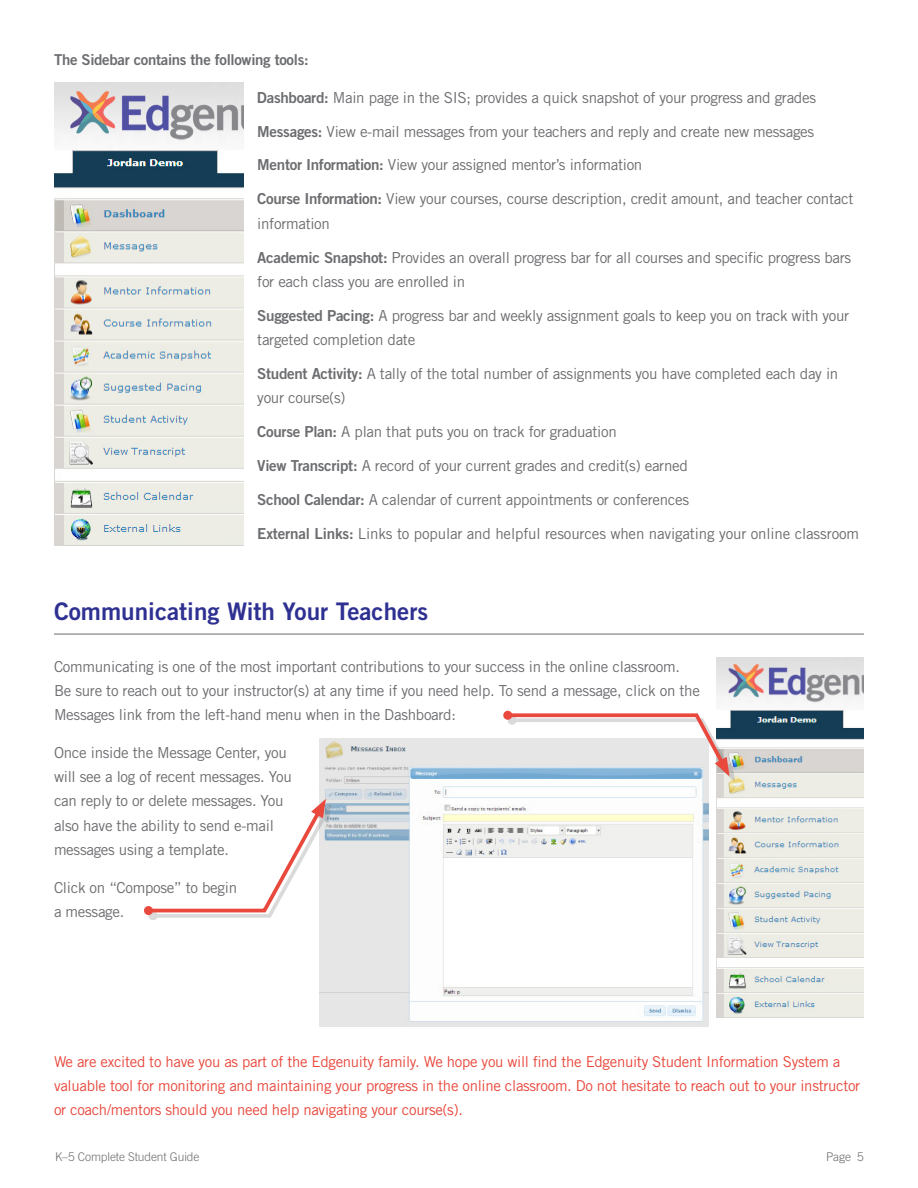
<style>
.page{position:relative;width:918px;height:1188px;background:#fff}
.page>*{position:absolute;margin:0;border:0;box-sizing:border-box;transform-origin:0 0}
.Heading_1{font:24.3px "Trade Gothic LT Std Bd 2";color:#2e3092}
.t1{font:15.15px/24.3px "Trade Gothic LT Std";letter-spacing:-.02em;color:#6c6d70}
.t2{font:15px/24px "Trade Gothic LT Std";letter-spacing:-.02em;color:#e9483c}
.t3{font:15px "Trade Gothic LT Std Bd 2";letter-spacing:-.02em;color:#6c6d70}
.t4{font:300 12px "Trade Gothic LT Std";letter-spacing:-.01em;color:#6c6d70}
.s1{font-family:"Trade Gothic LT Std Bd 2"}
</style>
<div class="page">
<hr style="left:54px;top:634px;width:810px;height:1px;background:#6c6d70">
<img style="left:54px;top:82px;width:190px;height:463px">
<img style="left:319px;top:738px;width:389px;height:288px">
<img style="left:716px;top:657px;width:148px;height:360px">
<div style="left:508px;top:715px;width:226px;height:66px;background:#6c6d70;opacity:.25"></div>
<svg style="left:504px;top:712px;width:226px;height:64px"></svg>
<div style="left:149px;top:803px;width:182px;height:117px;background:#6c6d70;opacity:.25"></div>
<svg style="left:145px;top:799px;width:181px;height:115px"></svg>
<p class="t3" style="left:54px;top:50px;width:256px">The Sidebar contains the following tools:</p>
<p class="t1" style="left:257px;top:85px;width:561px"><span class="s1">Dashboard:</span> Main page in the SIS; provides a quick snapshot of your progress and grades</p>
<p class="t1" style="left:257px;top:119px;width:558px"><span class="s1">Messages:</span> View e-mail messages from your teachers and reply and create new messages</p>
<p class="t1" style="left:257px;top:153px;width:387px"><span class="s1">Mentor Information:</span> View your assigned mentor’s information</p>
<p class="t1" style="left:257px;top:187px;width:598px"><span class="s1">Course Information:</span> View your courses, course description, credit amount, and teacher contact information</p>
<p class="t1" style="left:257px;top:245px;width:595px"><span class="s1">Academic Snapshot:</span> Provides an overall progress bar for all courses and specific progress bars for each class you are enrolled in</p>
<p class="t1" style="left:257px;top:303px;width:594px"><span class="s1">Suggested Pacing:</span> A progress bar and weekly assignment goals to keep you on track with your targeted completion date</p>
<p class="t1" style="left:257px;top:361px;width:583px"><span class="s1">Student Activity:</span> A tally of the total number of assignments you have completed each day in your course(s)</p>
<p class="t1" style="left:257px;top:420px;width:361px"><span class="s1">Course Plan:</span> A plan that puts you on track for graduation</p>
<p class="t1" style="left:257px;top:453px;width:432px"><span class="s1">View Transcript:</span> A record of your current grades and credit(s) earned</p>
<p class="t1" style="left:257px;top:487px;width:433px"><span class="s1">School Calendar:</span> A calendar of current appointments or conferences</p>
<p class="t1" style="left:257px;top:521px;width:603px"><span class="s1">External Links:</span> Links to popular and helpful resources when navigating your online classroom</p>
<p class="Heading_1" style="left:54px;top:596px;width:376px">Communicating With Your Teachers</p>
<p class="t1" style="left:54px;top:654px;width:647px">Communicating is one of the most important contributions to your success in the online classroom.<br>Be sure to reach out to your instructor(s) at any time if you need help. To send a message, click on the<br>Messages link from the left-hand menu when in the Dashboard:</p>
<p class="t1" style="left:54px;top:740px;width:239px">Once inside the Message Center, you will see a log of recent messages. You can reply to or delete messages. You also have the ability to send e-mail messages using a template.</p>
<p class="t1" style="left:54px;top:875px;width:185px">Click on “Compose” to begin a message.</p>
<p class="t2" style="left:54px;top:1050px;width:808px">We are excited to have you as part of the Edgenuity family. We hope you will find the Edgenuity Student Information System a valuable tool for monitoring and maintaining your progress in the online classroom. Do not hesitate to reach out to your instructor or coach/mentors should you need help navigating your course(s).</p>
<p class="t4" style="left:55px;top:1149px;width:146px">K–5 Complete Student Guide</p>
<p class="t4" style="left:826px;top:1149px;width:39px">Page 5</p>
</div>
